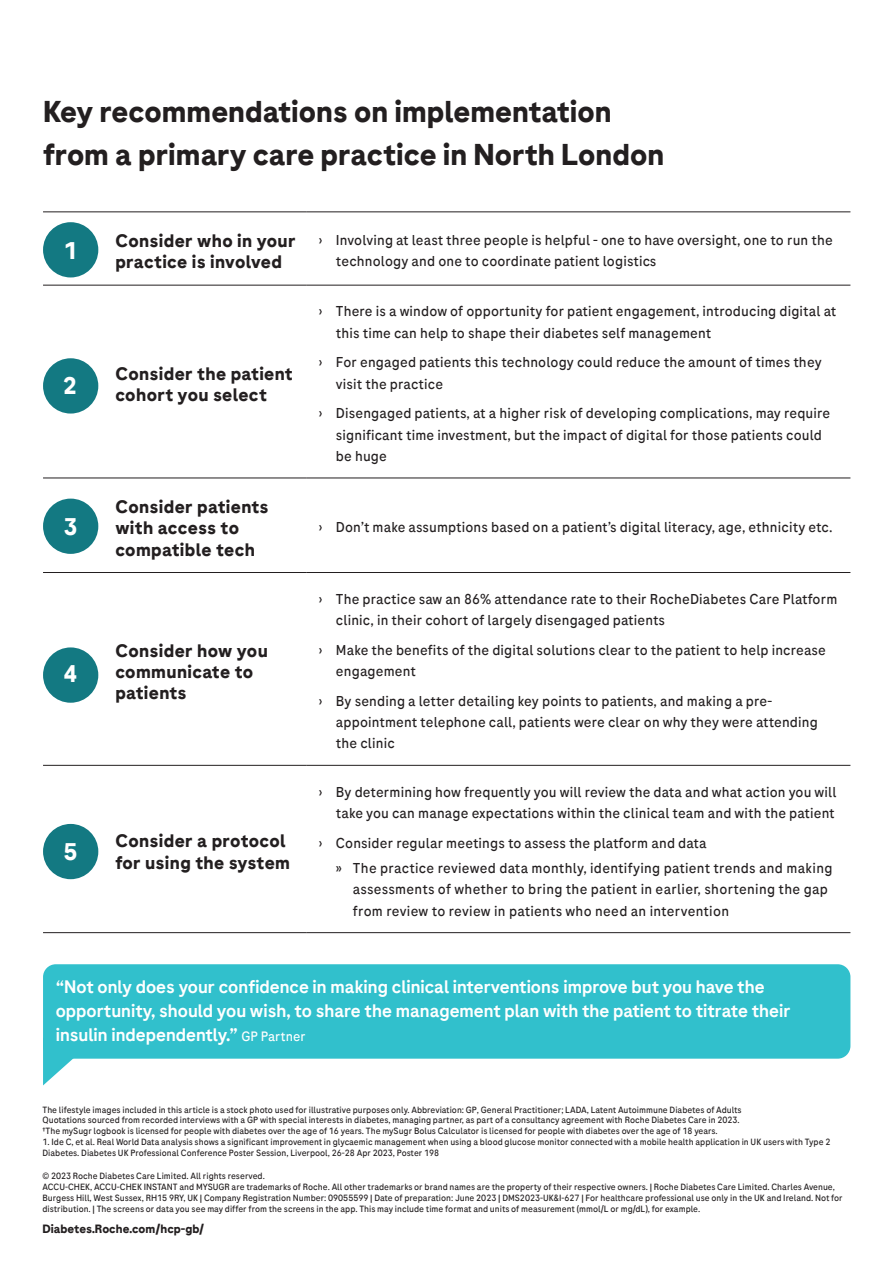
<style>
.page{position:relative;width:893px;height:1263px;background:#fff}
.page>*{position:absolute;margin:0;border:0;box-sizing:border-box;transform-origin:0 0}
.Article_Headline{font:700 30px/42.8px "Roche Sans";color:#231f20}
.Main_Copy{font:700 24px "Roche Sans";color:#fff}
.Copy_Headline_big{font:500 18px/24px "Roche Sans";color:#fff}
.Main_Copy-2{font:700 18px/21.3px "Roche Sans";letter-spacing:.02em;color:#231f20}
.t1{font:14.25px/21.3px "Roche Sans";letter-spacing:.01em;color:#231f20}
.Title_Headline{font:700 12px "Roche Sans";color:#231f20}
.Title_Headline-2{font:9px/10.8px "Roche Sans";color:#231f20}
.s1{font-weight:400;font-size:13.5px}
</style>
<div class="page">
<hr style="left:43px;top:212px;width:263px;height:1px;background:#231f20">
<hr style="left:306px;top:212px;width:544px;height:1px;background:#231f20">
<hr style="left:43px;top:285px;width:263px;height:1px;background:#231f20">
<hr style="left:306px;top:285px;width:544px;height:1px;background:#231f20">
<hr style="left:43px;top:478px;width:263px;height:1px;background:#231f20">
<hr style="left:306px;top:478px;width:544px;height:1px;background:#231f20">
<hr style="left:43px;top:572px;width:263px;height:1px;background:#231f20">
<hr style="left:306px;top:572px;width:544px;height:1px;background:#231f20">
<hr style="left:43px;top:765px;width:263px;height:1px;background:#231f20">
<hr style="left:306px;top:765px;width:544px;height:1px;background:#231f20">
<hr style="left:43px;top:932px;width:263px;height:1px;background:#231f20">
<hr style="left:306px;top:932px;width:544px;height:1px;background:#231f20">
<div style="left:43px;top:964px;width:807px;height:95px;background:#31c0cc;border-radius:13px"></div>
<svg style="left:43px;top:1050px;width:38px;height:35px"></svg>
<div style="left:43px;top:222px;width:55px;height:55px;background:#137982;border-radius:50%"></div>
<div style="left:43px;top:358px;width:55px;height:56px;background:#137982;border-radius:50%"></div>
<div style="left:43px;top:499px;width:55px;height:55px;background:#137982;border-radius:50%"></div>
<div style="left:43px;top:647px;width:55px;height:56px;background:#137982;border-radius:50%"></div>
<div style="left:43px;top:824px;width:55px;height:55px;background:#137982;border-radius:50%"></div>
<p class="Article_Headline" style="left:43px;top:91px;width:623px">Key recommendations on implementation from a primary care practice in North London</p>
<p class="Main_Copy" style="left:64px;top:235px;width:15px">1</p>
<p class="Main_Copy" style="left:63px;top:371px;width:15px">2</p>
<p class="Main_Copy" style="left:64px;top:512px;width:15px">3</p>
<p class="Main_Copy" style="left:64px;top:658px;width:15px">4</p>
<p class="Main_Copy" style="left:64px;top:836px;width:15px">5</p>
<p class="Main_Copy-2" style="left:115px;top:230px;width:182px">Consider who in your practice is involved</p>
<p class="t1" style="left:336px;top:229px;width:498px;text-indent:-17px">› Involving at least three people is helpful - one to have oversight, one to run the technology and one to coordinate patient logistics</p>
<p class="Main_Copy-2" style="left:115px;top:363px;width:179px">Consider the patient cohort you select</p>
<p class="Main_Copy-2" style="left:115px;top:496px;width:155px">Consider patients with access to compatible tech</p>
<p class="Main_Copy-2" style="left:115px;top:640px;width:154px">Consider how you communicate to patients</p>
<p class="Main_Copy-2" style="left:115px;top:830px;width:176px">Consider a protocol for using the system</p>
<p class="t1" style="left:336px;top:301px;width:502px;text-indent:-17px">› There is a window of opportunity for patient engagement, introducing digital at this time can help to shape their diabetes self management</p>
<p class="t1" style="left:336px;top:352px;width:487px;text-indent:-17px">› For engaged patients this technology could reduce the amount of times they visit the practice</p>
<p class="t1" style="left:336px;top:403px;width:496px;text-indent:-17px">› Disengaged patients, at a higher risk of developing complications, may require significant time investment, but the impact of digital for those patients could be huge</p>
<p class="t1" style="left:319px;top:516px;width:515px">› Don’t make assumptions based on a patient’s digital literacy, age, ethnicity etc.</p>
<p class="t1" style="left:336px;top:588px;width:503px;text-indent:-17px">› The practice saw an 86% attendance rate to their RocheDiabetes Care Platform clinic, in their cohort of largely disengaged patients</p>
<p class="t1" style="left:336px;top:639px;width:492px;text-indent:-17px">› Make the benefits of the digital solutions clear to the patient to help increase engagement</p>
<p class="t1" style="left:336px;top:690px;width:483px;text-indent:-17px">› By sending a letter detailing key points to patients, and making a pre&shy;appointment telephone call, patients were clear on why they were attending the clinic</p>
<p class="t1" style="left:319px;top:781px;width:519px;text-align:right">› By determining how frequently you will review the data and what action you will take you can manage expectations within the clinical team and with the patient</p>
<p class="t1" style="left:319px;top:832px;width:389px">› Consider regular meetings to assess the platform and data</p>
<p class="t1" style="left:353px;top:857px;width:481px;text-indent:-17px">» The practice reviewed data monthly, identifying patient trends and making assessments of whether to bring the patient in earlier, shortening the gap from review to review in patients who need an intervention</p>
<p class="Copy_Headline_big" style="left:56px;top:974px;width:736px">“Not only does your confidence in making clinical interventions improve but you have the opportunity, should you wish, to share the management plan with the patient to titrate their insulin independently.” <span class="s1">GP Partner</span></p>
<p class="Title_Headline-2" style="left:43px;top:1104px;width:701px">The lifestyle images included in this article is a stock photo used for illustrative purposes only. Abbreviation: GP, General Practitioner; LADA, Latent Autoimmune Diabetes of Adults<br>Quotations sourced from recorded interviews with a GP with special interests in diabetes, managing partner, as part of a consultancy agreement with Roche Diabetes Care in 2023.</p>
<p class="Title_Headline-2" style="left:43px;top:1125px;width:677px">†The mySugr logbook is licensed for people with diabetes over the age of 16 years. The mySugr Bolus Calculator is licensed for people with diabetes over the age of 18 years.</p>
<p class="Title_Headline-2" style="left:43px;top:1136px;width:789px">1. Ide C, et al. Real World Data analysis shows a significant improvement in glycaemic management when using a blood glucose monitor connected with a mobile health application in UK users with Type 2<br>Diabetes. Diabetes UK Professional Conference Poster Session, Liverpool, 26-28 Apr 2023, Poster 198</p>
<p class="Title_Headline-2" style="left:43px;top:1170px;width:802px">© 2023 Roche Diabetes Care Limited. All rights reserved.<br>ACCU-CHEK, ACCU-CHEK INSTANT and MYSUGR are trademarks of Roche. All other trademarks or brand names are the property of their respective owners. | Roche Diabetes Care Limited. Charles Avenue, Burgess Hill, West Sussex, RH15 9RY, UK | Company Registration Number: 09055599 | Date of preparation: June 2023 | DMS2023-UK&amp;I-627 | For healthcare professional use only in the UK and Ireland. Not for distribution. | The screens or data you see may differ from the screens in the app. This may include time format and units of measurement (mmol/L or mg/dL), for example.</p>
<p class="Title_Headline" style="left:43px;top:1221px;width:163px">Diabetes.Roche.com/hcp-gb/</p>
</div>
